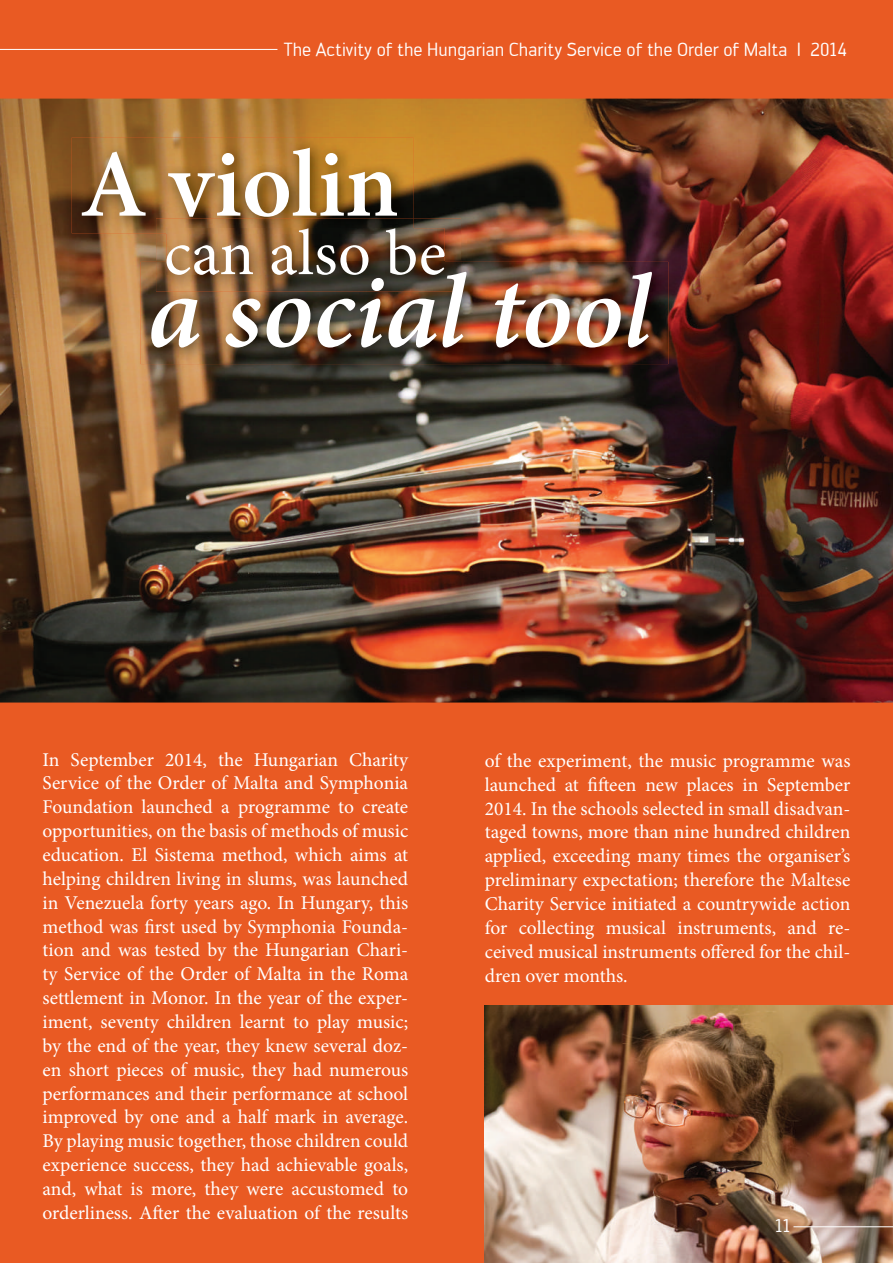
<style>
.page{position:relative;width:893px;height:1263px;background:#e95a23}
.page>*{position:absolute;margin:0;border:0;box-sizing:border-box;transform-origin:0 0}
.t1{font:italic 600 105.45px "Minion Pro";color:#fff}
.t2{font:600 96.3px "Minion Pro";color:#fff}
.t3{font:64.5px "Minion Pro";letter-spacing:.005em;color:#fff}
.t4{font:19.5px/23.9px "Minion Pro";letter-spacing:-.005em;color:#fff;text-align:justify}
.t5{font:18.6px "Engel Regular M1 arculat";color:#fff}
.t6{font:18px "Engel Regular M1 arculat";color:#fff}
</style>
<div class="page">
<img style="left:485px;top:1005px;width:408px;height:258px">
<img style="left:0;top:99px;width:893px;height:603px">
<hr style="left:0;top:49px;width:277px;height:1px;background:#fff">
<hr style="left:793px;top:1226px;width:100px;height:1px;background:#fff">
<img style="left:156px;top:218px;width:305px;height:44px">
<img style="left:166px;top:228px;width:279px;height:34px">
<img style="left:72px;top:138px;width:341px;height:95px">
<img style="left:156px;top:218px;width:257px;height:15px">
<img style="left:166px;top:228px;width:247px;height:5px">
<img style="left:141px;top:262px;width:527px;height:102px">
<img style="left:166px;top:262px;width:279px;height:13px">
<p class="t5" style="left:284px;top:39px;width:564px">The Activity of the Hungarian Charity Service of the Order of Malta I 2014</p>
<h2 class="t2" style="left:80px;top:118px;width:320px">A violin</h2>
<h3 class="t3" style="left:164px;top:210px;width:284px">can also be</h3>
<h1 class="t1" style="left:148px;top:239px;width:505px">a social tool</h1>
<p class="t4" style="left:43px;top:747px;width:367px">In September 2014, the Hungarian Charity Service of the Order of Malta and Symphonia Foundation launched a programme to create opportunities, on the basis of methods of music education. El Sistema method, which aims at helping children living in slums, was launched in Venezuela forty years ago. In Hungary, this method was first used by Symphonia Founda&shy;tion and was tested by the Hungarian Chari&shy;ty Service of the Order of Malta in the Roma settlement in Monor. In the year of the exper&shy;iment, seventy children learnt to play music; by the end of the year, they knew several doz&shy;en short pieces of music, they had numerous performances and their performance at school improved by one and a half mark in average.<br>By playing music together, those children could experience success, they had achievable goals, and, what is more, they were accustomed to orderliness. After the evaluation of the results</p>
<p class="t4" style="left:485px;top:749px;width:367px">of the experiment, the music programme was launched at fifteen new places in September 2014. In the schools selected in small disadvan&shy;taged towns, more than nine hundred children applied, exceeding many times the organiser’s preliminary expectation; therefore the Maltese Charity Service initiated a countrywide action for collecting musical instruments, and re&shy;ceived musical instruments offered for the chil&shy;dren over months.</p>
<p class="t6" style="left:775px;top:1215px;width:17px">11</p>
</div>
